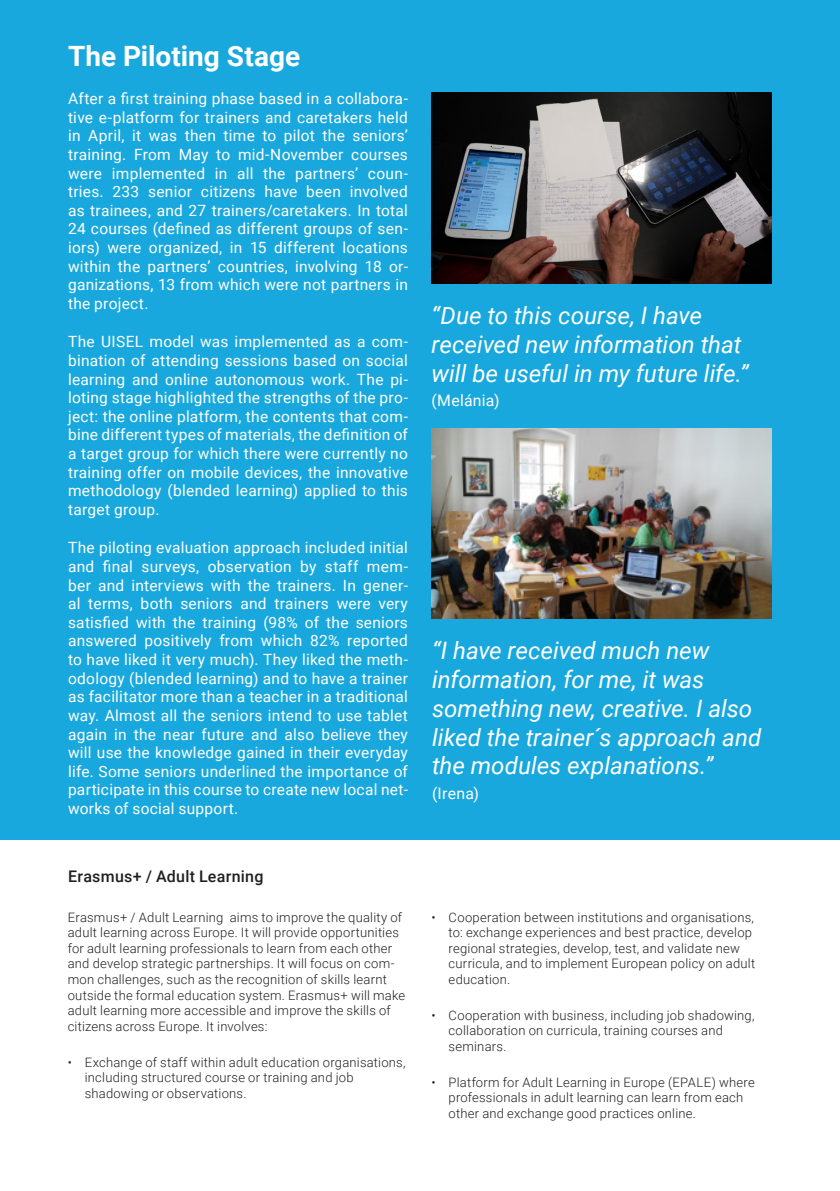
<style>
.page{position:relative;width:840px;height:1191px;background:#fff}
.page>*{position:absolute;margin:0;border:0;box-sizing:border-box;transform-origin:0 0}
.t1{font:700 28px "Roboto";color:#fff}
.t2{font:italic 24px/28.8px "Roboto";letter-spacing:-.005em;color:#fff}
.t3{font:500 16px "Roboto";letter-spacing:.015em;color:#231f20}
.t4{font:15.8px "Roboto";letter-spacing:.015em;color:#fff}
.t5{font:15.6px/18.6px "Roboto";letter-spacing:.015em;color:#fff;text-align:justify}
.t6{font:300 13px/15.6px "Roboto";letter-spacing:.015em;color:#231f20}
</style>
<div class="page">
<div style="left:0;top:0;width:839px;height:840px;background:#18a8dd"></div>
<img style="left:431px;top:429px;width:340px;height:189px">
<img style="left:431px;top:92px;width:340px;height:191px">
<p class="t1" style="left:68px;top:37px;width:233px">The Piloting Stage</p>
<p class="t5" style="left:68px;top:89px;width:341px">After a first training phase based in a collabora&shy;tive e-platform for trainers and caretakers held in April, it was then time to pilot the seniors’ training. From May to mid-November courses were implemented in all the partners’ coun&shy;tries. 233 senior citizens have been involved as trainees, and 27 trainers/caretakers. In total 24 courses (defined as different groups of sen&shy;iors) were organized, in 15 different locations within the partners’ countries, involving 18 or&shy;ganizations, 13 from which were not partners in the project.</p>
<p class="t5" style="left:68px;top:332px;width:341px">The UISEL model was implemented as a com&shy;bination of attending sessions based on social learning and online autonomous work. The pi&shy;loting stage highlighted the strengths of the pro&shy;ject: the online platform, the contents that com&shy;bine different types of materials, the definition of a target group for which there were currently no training offer on mobile devices, the innovative methodology (blended learning) applied to this target group.</p>
<p class="t5" style="left:68px;top:538px;width:341px">The piloting evaluation approach included initial and final surveys, observation by staff mem&shy;ber and interviews with the trainers. In gener&shy;al terms, both seniors and trainers were very satisfied with the training (98% of the seniors answered positively from which 82% reported to have liked it very much). They liked the meth&shy;odology (blended learning) and to have a trainer as facilitator more than a teacher in a traditional way. Almost all the seniors intend to use tablet again in the near future and also believe they will use the knowledge gained in their everyday life. Some seniors underlined the importance of participate in this course to create new local net&shy;works of social support.</p>
<p class="t3" style="left:68px;top:865px;width:197px">Erasmus+ / Adult Learning</p>
<p class="t6" style="left:68px;top:908px;width:339px">Erasmus+ / Adult Learning aims to improve the quality of adult learning across Europe. It will provide opportunities for adult learning professionals to learn from each other and develop strategic partnerships. It will focus on com&shy;mon challenges, such as the recognition of skills learnt outside the formal education system. Erasmus+ will make adult learning more accessible and improve the skills of citizens across Europe. It involves:</p>
<p class="t6" style="left:85px;top:1053px;width:322px;text-indent:-17px">• Exchange of staff within adult education organisations, including structured course or training and job shadowing or observations.</p>
<p class="t2" style="left:431px;top:300px;width:318px">“Due to this course, I have received new information that will be useful in my future life.”</p>
<p class="t4" style="left:431px;top:390px;width:69px">(Melánia)</p>
<p class="t2" style="left:432px;top:635px;width:331px">“I have received much new information, for me, it was something new, creative. I also liked the trainer´s approach and the modules explanations.”</p>
<p class="t4" style="left:432px;top:782px;width:49px">(Irena)</p>
<p class="t6" style="left:448px;top:908px;width:308px;text-indent:-17px">• Cooperation between institutions and organisations, to: exchange experiences and best practice, develop regional strategies, develop, test, and validate new curricula, and to implement European policy on adult education.</p>
<p class="t6" style="left:448px;top:1006px;width:307px;text-indent:-17px">• Cooperation with business, including job shadowing, collaboration on curricula, training courses and seminars.</p>
<p class="t6" style="left:448px;top:1073px;width:307px;text-indent:-17px">• Platform for Adult Learning in Europe (EPALE) where professionals in adult learning can learn from each other and exchange good practices online.</p>
</div>
